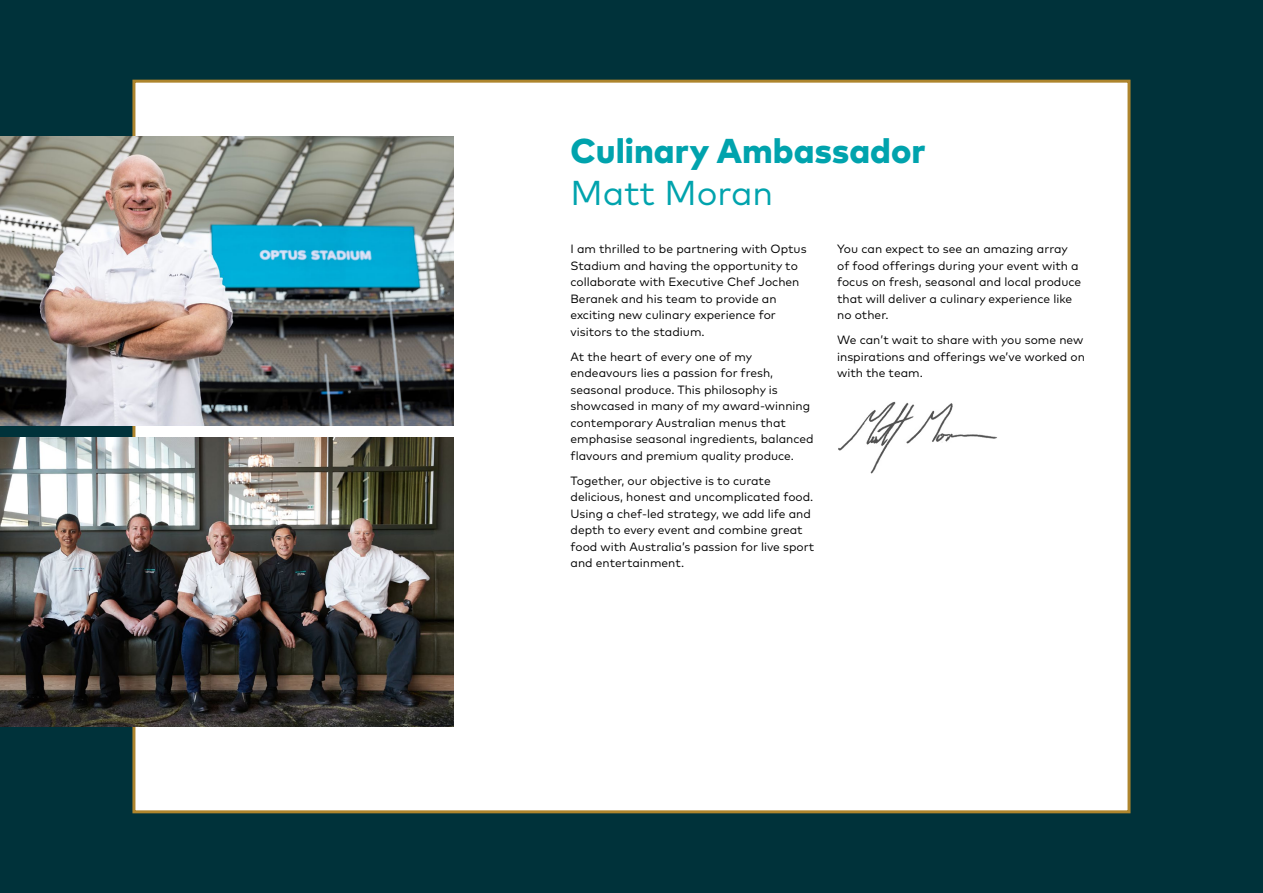
<style>
.page{position:relative;width:1263px;height:893px;background:#00323a}
.page>*{position:absolute;margin:0;border:0;box-sizing:border-box;transform-origin:0 0}
.t1{font:800 34.5px "Mark OT";color:#00a3ad}
.t2{font:34.5px "Mark OT";color:#00a3ad}
.t3{font:12px/16.5px "Mark OT";color:#000}
</style>
<div class="page">
<div style="left:132px;top:80px;width:998px;height:733px;background:#fff;border:3px solid #ae852d"></div>
<img style="left:0;top:136px;width:454px;height:289px">
<img style="left:0;top:438px;width:454px;height:289px">
<img style="left:838px;top:402px;width:159px;height:71px">
<h1 class="t1" style="left:570px;top:129px;width:356px">Culinary Ambassador</h1>
<h1 class="t2" style="left:570px;top:171px;width:204px">Matt Moran</h1>
<p class="t3" style="left:570px;top:241px;width:238px">I am thrilled to be partnering with Optus Stadium and having the opportunity to collaborate with Executive Chef Jochen Beranek and his team to provide an exciting new culinary experience for visitors to the stadium.</p>
<p class="t3" style="left:570px;top:348px;width:245px">At the heart of every one of my endeavours lies a passion for fresh, seasonal produce. This philosophy is showcased in many of my award-winning contemporary Australian menus that emphasise seasonal ingredients, balanced flavours and premium quality produce.</p>
<p class="t3" style="left:570px;top:472px;width:245px">Together, our objective is to curate delicious, honest and uncomplicated food.<br>Using a chef-led strategy, we add life and depth to every event and combine great food with Australia’s passion for live sport and entertainment.</p>
<p class="t3" style="left:837px;top:241px;width:246px">You can expect to see an amazing array of food offerings during your event with a focus on fresh, seasonal and local produce that will deliver a culinary experience like no other.</p>
<p class="t3" style="left:837px;top:332px;width:249px;text-align:justify">We can’t wait to share with you some new inspirations and offerings we’ve worked on with the team.</p>
</div>
